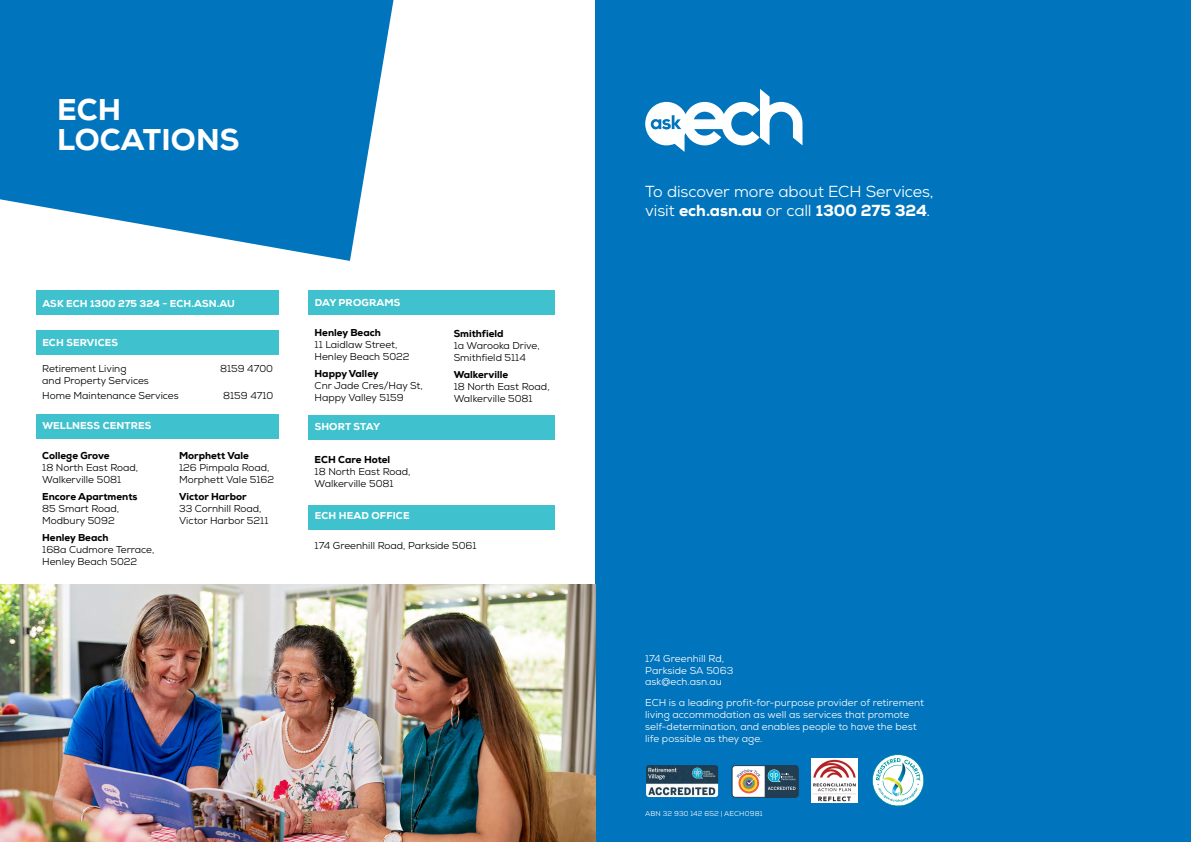
<style>
.page{position:relative;width:1191px;height:842px;background:#fff}
.page>*{position:absolute;margin:0;border:0;box-sizing:border-box;transform-origin:0 0}
.t1{font:800 30px/30px "Nexa";letter-spacing:.005em;color:#fff}
.t2{font:16px/19px "Nexa";letter-spacing:-.005em;color:#fff}
.t3{font:10px/12px "Nexa";color:#000}
.t4{font:10px/12px "Nexa";letter-spacing:.005em;color:#fff}
.t5{font:800 10px "Nexa";color:#000}
.t6{font:800 10px "Nexa";letter-spacing:.015em;color:#fff}
.t7{font:7px "Nexa";letter-spacing:.02em;color:#fff}
.s1{font-weight:800}
</style>
<div class="page">
<div style="left:308px;top:505px;width:246px;height:24px;background:#3fc2ce"></div>
<svg style="left:0;top:0;width:393px;height:261px;fill:#0074bc"></svg>
<div style="left:595px;top:0;width:596px;height:842px;background:#0074bc"></div>
<svg style="left:732px;top:765px;width:66px;height:32px;background:#879192"></svg>
<img style="left:646px;top:765px;width:72px;height:32px">
<svg style="left:645px;top:89px;width:157px;height:63px"></svg>
<img style="left:812px;top:758px;width:45px;height:45px">
<div style="left:36px;top:290px;width:243px;height:25px;background:#3fc2ce"></div>
<div style="left:36px;top:330px;width:243px;height:25px;background:#3fc2ce"></div>
<div style="left:308px;top:290px;width:246px;height:25px;background:#3fc2ce"></div>
<div style="left:36px;top:414px;width:243px;height:25px;background:#3fc2ce"></div>
<div style="left:308px;top:415px;width:246px;height:25px;background:#3fc2ce"></div>
<img style="left:0;top:585px;width:595px;height:257px">
<svg style="left:872px;top:754px;width:52px;height:52px"></svg>
<h1 class="t1" style="left:57px;top:95px;width:184px">ECH<br>LOCATIONS</h1>
<p class="t6" style="left:42px;top:297px;width:194px">ASK ECH 1300 275 324 - ECH.ASN.AU</p>
<p class="t6" style="left:42px;top:336px;width:77px">ECH SERVICES</p>
<p class="t3" style="left:42px;top:363px;width:86px">Retirement Living</p>
<p class="t3" style="left:220px;top:363px;width:54px">8159 4700</p>
<p class="t3" style="left:42px;top:374px;width:138px;line-height:14.8px">and Property Services<br>Home Maintenance Services</p>
<p class="t3" style="left:223px;top:390px;width:52px">8159 4710</p>
<p class="t6" style="left:42px;top:419px;width:111px">WELLNESS CENTRES</p>
<p class="t5" style="left:42px;top:449px;width:69px">College Grove</p>
<p class="t3" style="left:42px;top:461px;width:97px">18 North East Road,<br>Walkerville 5081</p>
<p class="t5" style="left:42px;top:490px;width:97px">Encore Apartments</p>
<p class="t3" style="left:42px;top:502px;width:78px">85 Smart Road,<br>Modbury 5092</p>
<p class="t5" style="left:42px;top:531px;width:68px">Henley Beach</p>
<p class="t3" style="left:42px;top:543px;width:114px">168a Cudmore Terrace,<br>Henley Beach 5022</p>
<p class="t5" style="left:179px;top:449px;width:71px">Morphett Vale</p>
<p class="t3" style="left:179px;top:461px;width:96px">126 Pimpala Road,<br>Morphett Vale 5162</p>
<p class="t5" style="left:179px;top:490px;width:69px">Victor Harbor</p>
<p class="t3" style="left:179px;top:502px;width:91px">33 Cornhill Road,<br>Victor Harbor 5211</p>
<p class="t6" style="left:315px;top:297px;width:87px">DAY PROGRAMS</p>
<p class="t5" style="left:315px;top:326px;width:68px">Henley Beach</p>
<p class="t3" style="left:315px;top:339px;width:97px">11 Laidlaw Street,<br>Henley Beach 5022</p>
<p class="t5" style="left:315px;top:367px;width:66px">Happy Valley</p>
<p class="t3" style="left:315px;top:380px;width:110px">Cnr Jade Cres/Hay St,<br>Happy Valley 5159</p>
<p class="t6" style="left:315px;top:420px;width:67px">SHORT STAY</p>
<p class="t5" style="left:315px;top:453px;width:77px">ECH Care Hotel</p>
<p class="t3" style="left:315px;top:465px;width:97px">18 North East Road,<br>Walkerville 5081</p>
<p class="t6" style="left:315px;top:509px;width:96px">ECH HEAD OFFICE</p>
<p class="t3" style="left:315px;top:539px;width:163px">174 Greenhill Road, Parkside 5061</p>
<p class="t5" style="left:454px;top:327px;width:51px">Smithfield</p>
<p class="t3" style="left:454px;top:339px;width:88px">1a Warooka Drive,<br>Smithfield 5114</p>
<p class="t5" style="left:454px;top:368px;width:56px">Walkerville</p>
<p class="t3" style="left:454px;top:380px;width:97px">18 North East Road,<br>Walkerville 5081</p>
<h2 class="t2" style="left:645px;top:182px;width:290px">To discover more about ECH Services, visit <span class="s1">ech.asn.au</span> or call <span class="s1">1300 275 324</span>.</h2>
<p class="t4" style="left:645px;top:653px;width:90px;line-height:11.5px">174 Greenhill Rd,<br>Parkside SA 5063 ask@ech.asn.au</p>
<p class="t4" style="left:645px;top:697px;width:280px">ECH is a leading profit-for-purpose provider of retirement living accommodation as well as services that promote self-determination, and enables people to have the best life possible as they age.</p>
<p class="t7" style="left:645px;top:809px;width:119px">ABN 32 930 142 652 | AECH0981</p>
</div>
